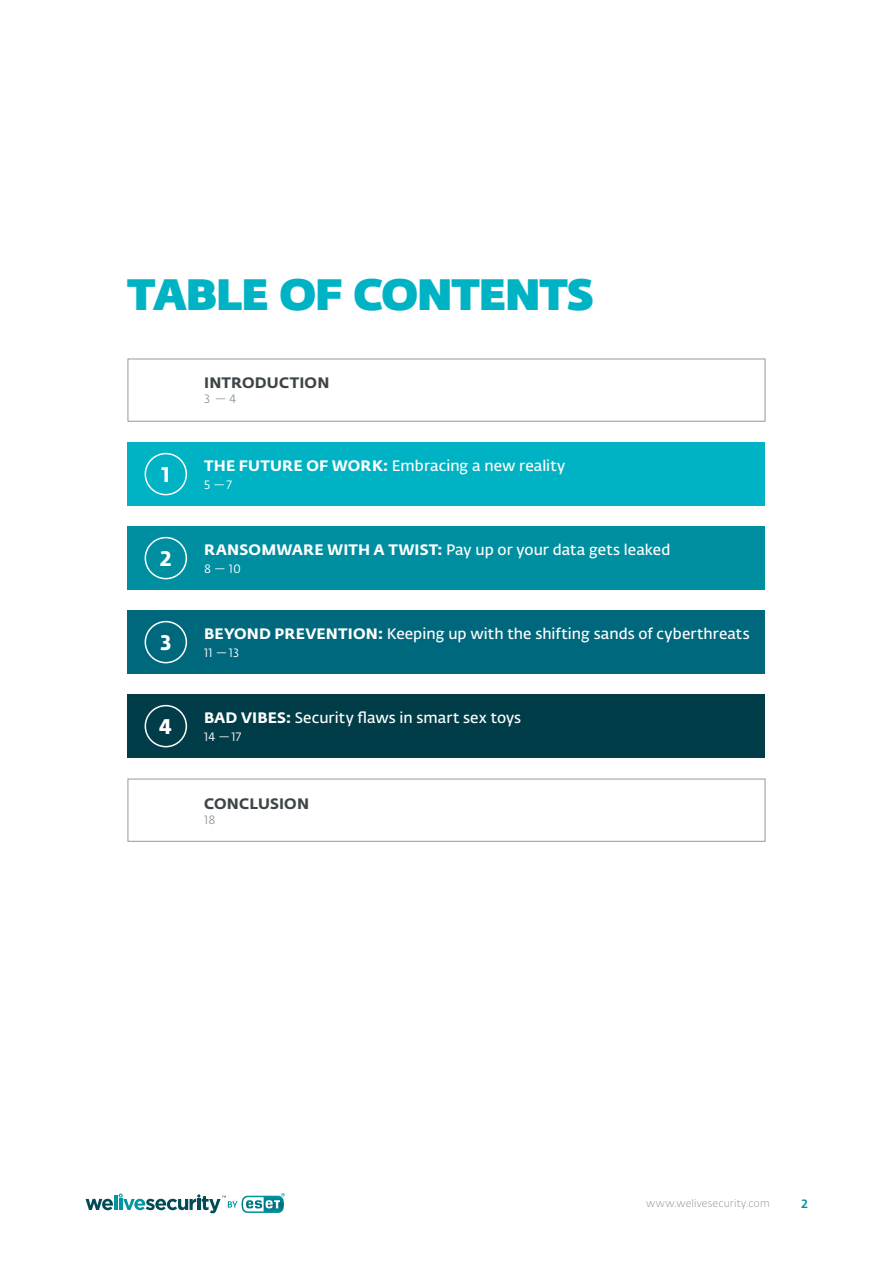
<style>
.page{position:relative;width:893px;height:1263px;background:#fff}
.page>*{position:absolute;margin:0;border:0;box-sizing:border-box;transform-origin:0 0}
.t1{font:800 43.5px "Fedra Sans Dis Std";color:#00b3c4}
.t2{font:21px "Fedra Sans Alt Pro Bold LF";color:#fff}
.t3{font:15px "Fedra Sans Alt Pro Demi LF";letter-spacing:.005em;color:#fff}
.t4{font:15px "Fedra Sans Alt Pro Bold LF";letter-spacing:.015em;color:#3d4548}
.t5{font:12px "Fedra Sans Alt Pro Book LF";letter-spacing:.01em;color:#fff}
.t6{font:12px "Fedra Sans Alt Pro Book LF";color:#94999c}
.t7{font:500 12px "Fedra Sans Alt Pro";color:#008fa0}
.t8{font:10.5px "Fedra Sans Alt Pro Light LF";letter-spacing:.02em;color:#94999c}
.s1{font-family:"Fedra Sans Alt Pro Bold LF"}
</style>
<div class="page">
<svg style="left:86px;top:1199px;width:27px;height:11px"></svg>
<hr style="left:114px;top:1195px;width:3px;height:15px;background:#0096a1">
<svg style="left:119px;top:1193px;width:166px;height:20px"></svg>
<div style="left:128px;top:443px;width:637px;height:63px;background:#00b3c4"></div>
<div style="left:128px;top:611px;width:637px;height:63px;background:#00687c"></div>
<div style="left:128px;top:695px;width:637px;height:63px;background:#003d48"></div>
<div style="left:128px;top:527px;width:637px;height:63px;background:#008fa0"></div>
<div style="left:128px;top:359px;width:637px;height:63px;border:1px solid #94999c"></div>
<div style="left:128px;top:779px;width:637px;height:63px;border:1px solid #94999c"></div>
<div style="left:145px;top:453px;width:42px;height:42px;border:2px solid #fff;border-radius:50%"></div>
<div style="left:145px;top:537px;width:42px;height:42px;border:2px solid #fff;border-radius:50%"></div>
<div style="left:145px;top:621px;width:42px;height:42px;border:2px solid #fff;border-radius:50%"></div>
<div style="left:145px;top:705px;width:42px;height:42px;border:2px solid #fff;border-radius:50%"></div>
<h1 class="t1" style="left:128px;top:260px;width:467px">TABLE OF CONTENTS</h1>
<h2 class="t2" style="left:162px;top:458px;width:9px">1</h2>
<h2 class="t2" style="left:160px;top:542px;width:13px">2</h2>
<h2 class="t2" style="left:160px;top:626px;width:12px">3</h2>
<h2 class="t2" style="left:160px;top:710px;width:14px">4</h2>
<p class="t4" style="left:204px;top:371px;width:127px">INTRODUCTION</p>
<p class="t6" style="left:204px;top:391px;width:34px">3 — 4</p>
<p class="t3" style="left:204px;top:455px;width:362px"><span class="s1">THE FUTURE OF WORK:</span> Embracing a new reality</p>
<p class="t5" style="left:204px;top:476px;width:29px">5 —7</p>
<p class="t3" style="left:204px;top:539px;width:468px"><span class="s1">RANSOMWARE WITH A TWIST:</span> Pay up or your data gets leaked</p>
<p class="t5" style="left:204px;top:560px;width:39px">8 — 10</p>
<p class="t3" style="left:204px;top:623px;width:547px"><span class="s1">BEYOND PREVENTION:</span> Keeping up with the shifting sands of cyberthreats</p>
<p class="t5" style="left:204px;top:644px;width:36px">11 —13</p>
<p class="t3" style="left:204px;top:707px;width:319px"><span class="s1">BAD VIBES:</span> Security flaws in smart sex toys</p>
<p class="t5" style="left:204px;top:728px;width:39px">14 —17</p>
<p class="t4" style="left:204px;top:791px;width:106px">CONCLUSION</p>
<p class="t6" style="left:204px;top:811px;width:13px">18</p>
<p class="t8" style="left:646px;top:1197px;width:125px">www.welivesecurity.com</p>
<p class="t7" style="left:801px;top:1196px;width:8px">2</p>
</div>
